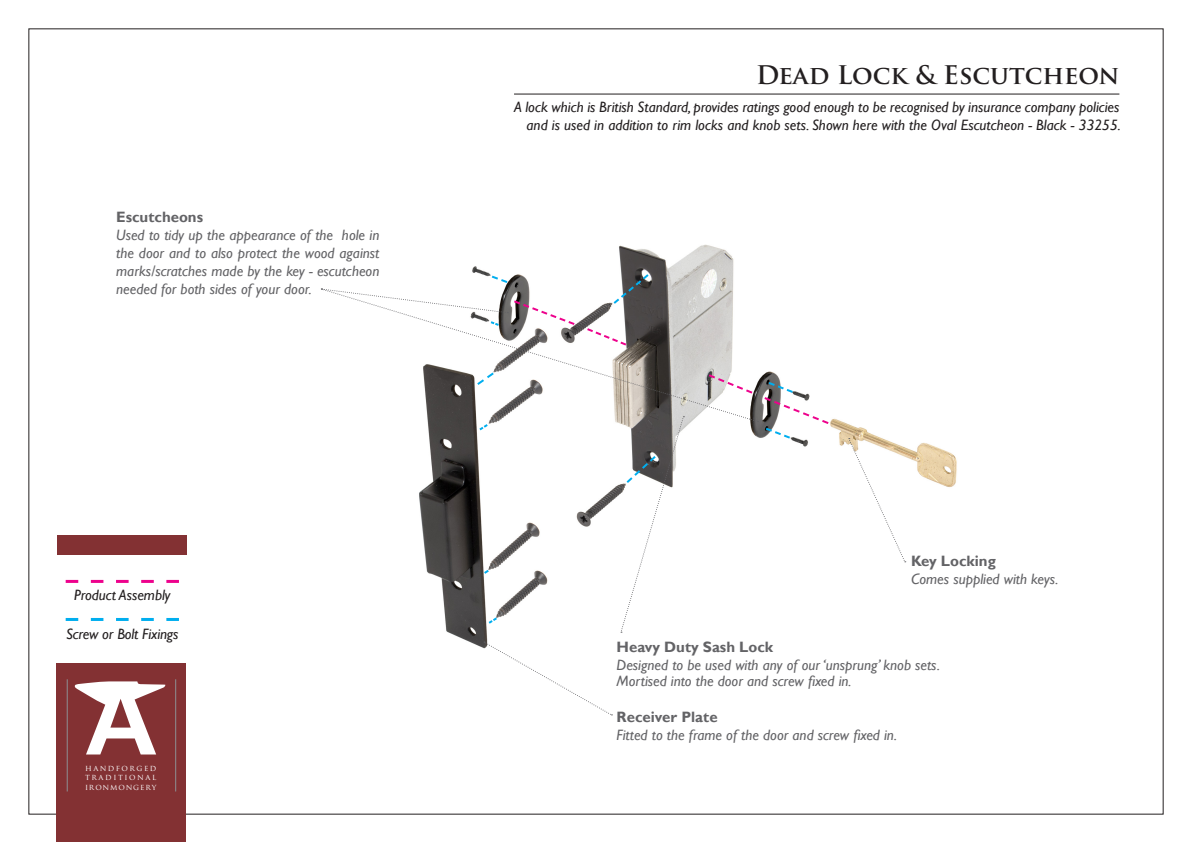
<style>
.page{position:relative;width:1191px;height:842px;background:#fff}
.page>*{position:absolute;margin:0;border:0;box-sizing:border-box;transform-origin:0 0}
.t1{font:700 25px "Trajan Pro";color:#231f20}
.t2{font:italic 15px/18px "Gill Sans";color:#636366;text-align:justify}
.t3{font:italic 15px/18px "Gill Sans";color:#231f20;text-align:right}
.t4{font:700 15px "Gill Sans";color:#636366}
.t5{font:8px "Trajan Pro";letter-spacing:.19em;color:#fff}
.t6{font:8px "Trajan Pro";letter-spacing:.11em;color:#fff}
</style>
<div class="page">
<img style="left:76px;top:93px;width:1044px;height:623px">
<hr style="left:514px;top:94px;width:605px;height:1px;background:#231f20">
<svg style="left:611px;top:272px;width:40px;height:16px"></svg>
<svg style="left:486px;top:615px;width:13px;height:11px"></svg>
<svg style="left:482px;top:568px;width:9px;height:8px"></svg>
<svg style="left:477px;top:422px;width:13px;height:10px"></svg>
<div style="left:57px;top:663px;width:129px;height:179px;background:#833133"></div>
<hr style="left:175px;top:679px;width:1px;height:112px;background:#8d8f92">
<hr style="left:67px;top:679px;width:1px;height:112px;background:#8d8f92">
<svg style="left:75px;top:681px;width:90px;height:73px"></svg>
<div style="left:58px;top:535px;width:129px;height:20px;background:#833133"></div>
<svg style="left:66px;top:618px;width:113px;height:3px"></svg>
<svg style="left:66px;top:580px;width:113px;height:3px"></svg>
<svg style="left:620px;top:422px;width:64px;height:211px"></svg>
<svg style="left:484px;top:642px;width:128px;height:74px"></svg>
<svg style="left:848px;top:438px;width:57px;height:124px"></svg>
<svg style="left:321px;top:288px;width:436px;height:134px"></svg>
<svg style="left:706px;top:373px;width:125px;height:67px"></svg>
<svg style="left:321px;top:274px;width:256px;height:53px"></svg>
<p class="t4" style="left:116px;top:208px;width:88px">Escutcheons</p>
<p class="t2" style="left:116px;top:226px;width:265px">Used to tidy up the appearance of the hole in the door and to also protect the wood against marks/scratches made by the key - escutcheon needed for both sides of your door.</p>
<p class="t3" style="left:74px;top:586px;width:98px">Product Assembly</p>
<p class="t3" style="left:66px;top:625px;width:114px">Screw or Bolt Fixings</p>
<p class="t5" style="left:85px;top:762px;width:73px">HANDFORGED</p>
<p class="t5" style="left:85px;top:772px;width:73px">TRADITIONAL</p>
<p class="t6" style="left:85px;top:782px;width:73px">IRONMONGERY</p>
<p class="t1" style="left:756px;top:60px;width:365px">Dead Lock &amp; Escutcheon</p>
<p class="t3" style="left:514px;top:99px;width:608px">A lock which is British Standard, provides ratings good enough to be recognised by insurance company policies and is used in addition to rim locks and knob sets. Shown here with the Oval Escutcheon - Black - 33255.</p>
<p class="t4" style="left:911px;top:552px;width:86px">Key Locking</p>
<p class="t2" style="left:911px;top:570px;width:149px">Comes supplied with keys.</p>
<p class="t4" style="left:616px;top:638px;width:158px">Heavy Duty Sash Lock</p>
<p class="t2" style="left:616px;top:657px;width:325px">Designed to be used with any of our ‘unsprung’ knob sets.</p>
<p class="t2" style="left:616px;top:672px;width:236px">Mortised into the door and screw fixed in.</p>
<p class="t4" style="left:616px;top:707px;width:103px">Receiver Plate</p>
<p class="t2" style="left:616px;top:726px;width:282px">Fitted to the frame of the door and screw fixed in.</p>
</div>
